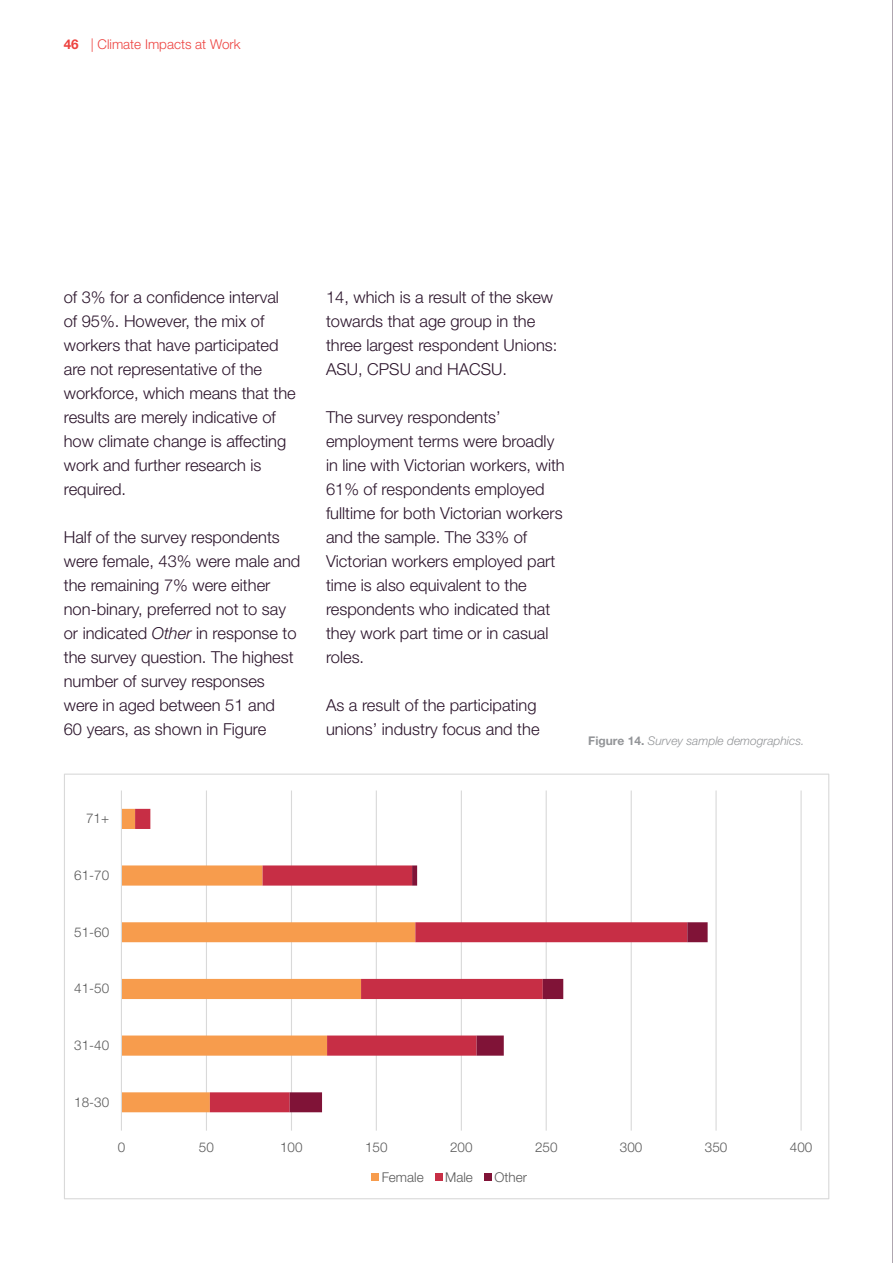
<style>
.page{position:relative;width:893px;height:1263px;background:#fff}
.page>*{position:absolute;margin:0;border:0;box-sizing:border-box;transform-origin:0 0}
.t1{font:300 16.5px/24px "Helvetica Neue LT Pro";color:#2b142b}
.t2{font:300 13.5px "Helvetica Neue LT Pro";color:#595959}
.t3{font:300 13.5px "Helvetica Neue LT Pro";color:#ed4340}
.t4{font:italic 300 12px "Helvetica Neue LT Pro";color:#939598}
.s1{font-weight:700}
.s2{font-style:italic}
.s3{font-weight:700;font-style:normal}
</style>
<div class="page">
<hr style="left:892px;top:0;width:1px;height:1263px;background:#2b142b">
<hr style="left:206px;top:790px;width:1px;height:340px;background:#d9d9d9">
<hr style="left:291px;top:790px;width:1px;height:340px;background:#d9d9d9">
<hr style="left:376px;top:790px;width:1px;height:340px;background:#d9d9d9">
<hr style="left:461px;top:790px;width:1px;height:340px;background:#d9d9d9">
<hr style="left:546px;top:790px;width:1px;height:340px;background:#d9d9d9">
<hr style="left:631px;top:790px;width:1px;height:340px;background:#d9d9d9">
<hr style="left:715px;top:790px;width:2px;height:340px;background:#d9d9d9">
<hr style="left:800px;top:790px;width:2px;height:340px;background:#d9d9d9">
<svg style="left:122px;top:809px;width:13px;height:303px"></svg>
<svg style="left:135px;top:809px;width:496px;height:303px"></svg>
<svg style="left:290px;top:865px;width:418px;height:247px"></svg>
<hr style="left:121px;top:790px;width:1px;height:340px;background:#d9d9d9">
<div style="left:371px;top:1174px;width:8px;height:7px;background:#f79c4d"></div>
<div style="left:435px;top:1174px;width:7px;height:7px;background:#c72e45"></div>
<div style="left:484px;top:1174px;width:8px;height:7px;background:#801337"></div>
<p class="t3" style="left:64px;top:36px;width:178px"><span class="s1">46</span> | Climate Impacts at Work</p>
<p class="t1" style="left:64px;top:285px;width:233px">of 3% for a confidence interval of 95%. However, the mix of workers that have participated are not representative of the workforce, which means that the results are merely indicative of how climate change is affecting work and further research is required.</p>
<p class="t1" style="left:64px;top:525px;width:238px">Half of the survey respondents were female, 43% were male and the remaining 7% were either non-binary, preferred not to say or indicated <span class="s2">Other</span> in response to the survey question. The highest number of survey responses were in aged between 51 and<br>60 years, as shown in Figure</p>
<p class="t1" style="left:326px;top:284px;width:233px">14, which is a result of the skew towards that age group in the three largest respondent Unions:<br>ASU, CPSU and HACSU.</p>
<p class="t1" style="left:326px;top:404px;width:240px">The survey respondents’ employment terms were broadly in line with Victorian workers, with<br>61% of respondents employed fulltime for both Victorian workers and the sample. The 33% of<br>Victorian workers employed part time is also equivalent to the respondents who indicated that they work part time or in casual roles.</p>
<p class="t1" style="left:326px;top:692px;width:215px">As a result of the participating unions’ industry focus and the</p>
<p class="t4" style="left:588px;top:734px;width:218px"><span class="s3">Figure 14.</span> Survey sample demographics.</p>
<p class="t2" style="left:86px;top:810px;width:25px">71+</p>
<p class="t2" style="left:74px;top:867px;width:36px">61-70</p>
<p class="t2" style="left:74px;top:924px;width:36px">51-60</p>
<p class="t2" style="left:74px;top:980px;width:36px">41-50</p>
<p class="t2" style="left:74px;top:1037px;width:36px">31-40</p>
<p class="t2" style="left:74px;top:1094px;width:36px">18-30</p>
<p class="t2" style="left:118px;top:1139px;width:9px">0</p>
<p class="t2" style="left:199px;top:1139px;width:16px">50</p>
<p class="t2" style="left:280px;top:1139px;width:24px">100</p>
<p class="t2" style="left:365px;top:1139px;width:24px">150</p>
<p class="t2" style="left:450px;top:1139px;width:24px">200</p>
<p class="t2" style="left:535px;top:1139px;width:24px">250</p>
<p class="t2" style="left:620px;top:1139px;width:24px">300</p>
<p class="t2" style="left:705px;top:1139px;width:24px">350</p>
<p class="t2" style="left:790px;top:1139px;width:24px">400</p>
<p class="t2" style="left:382px;top:1169px;width:43px">Female</p>
<p class="t2" style="left:445px;top:1169px;width:29px">Male</p>
<p class="t2" style="left:495px;top:1169px;width:34px">Other</p>
</div>
